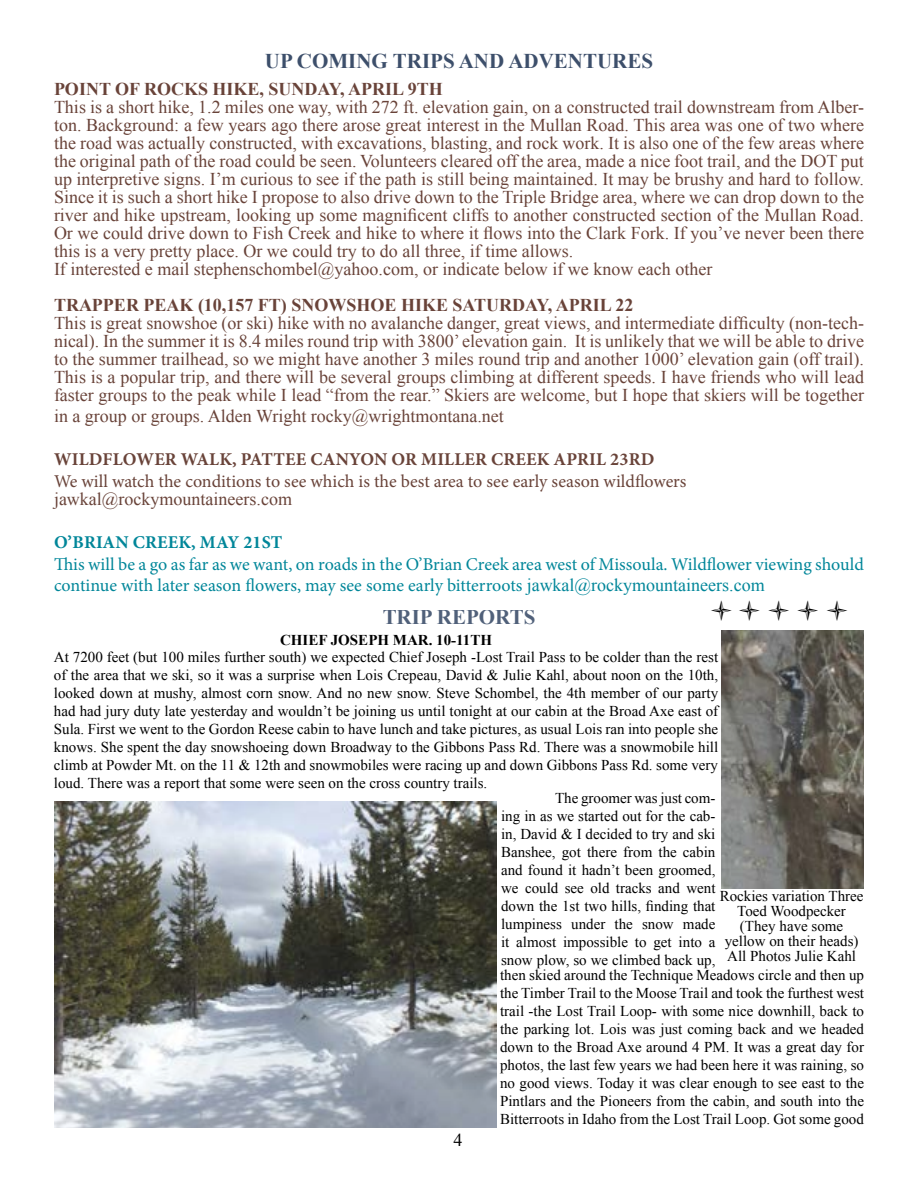
<style>
.page{position:relative;width:918px;height:1188px;background:#fff}
.page>*{position:absolute;margin:0;border:0;box-sizing:border-box;transform-origin:0 0}
.t1{font:24px "Webdings";color:#000}
.t2{font:700 21px "Times New Roman";color:#3d4f6b}
.t3{font:18px/18px "Times New Roman";color:#694339}
.t4{font:18px/21.6px "Minion Pro";letter-spacing:-.01em;color:#008699}
.t5{font:700 18px "Times New Roman";color:#694339}
.t6{font:18px "Minion Pro";letter-spacing:-.005em;color:#694339}
.t7{font:700 18px "Minion Pro";letter-spacing:.01em;color:#694339}
.t8{font:700 18px "Minion Pro";letter-spacing:.01em;color:#008699}
.t9{font:18px "Times New Roman";color:#000}
.t10{font:15px/18px "Times New Roman";color:#000;text-align:justify}
.t11{font:700 15px "Times New Roman";color:#000}
.s1{font-family:"Times New Roman"}
</style>
<div class="page">
<img style="left:721px;top:631px;width:143px;height:258px">
<img style="left:54px;top:801px;width:442px;height:327px">
<h2 class="t2" style="left:265px;top:47px;width:390px">UP COMING TRIPS AND ADVENTURES</h2>
<p class="t5" style="left:54px;top:76px;width:390px">POINT OF ROC KS HIKE, SUNDAY, APRIL 9TH</p>
<p class="t3" style="left:54px;top:97px;width:812px">This is a short hike, 1.2 miles one way, with 272 ft. elevation gain, on a constructed trail downstream from Alber&shy;ton. Background: a few years ago there arose great interest in the Mullan Road. This area was one of two where the road was actually constructed, with excavations, blasting, and rock work. It is also one of the few areas where the original path of the road could be seen. Volunteers cleared off the area, made a nice foot trail, and the DOT put up interpretive signs. I’m curious to see if the path is still being maintained. It may be brushy and hard to follow.<br>Since it is such a short hike I propose to also drive down to the Triple Bridge area, where we can drop down to the river and hike upstream, looking up some magnificent cliffs to another constructed section of the Mullan Road.<br>Or we could drive down to Fish Creek and hike to where it flows into the Clark Fork. If you’ve never been there this is a very pretty place. Or we could try to do all three, if time allows.<br>If interested e mail stephenschombel@yahoo.com, or indicate below if we know each other</p>
<p class="t5" style="left:54px;top:292px;width:581px">TRAPPER PEAK (10,157 FT) SNOWSHOE HIKE SATURDAY, APRIL 22</p>
<p class="t3" style="left:54px;top:313px;width:812px;text-align:justify">This is great snowshoe (or ski) hike with no avalanche danger, great views, and intermediate difficulty (non-tech&shy;nical). In the summer it is 8.4 miles round trip with 3800’ elevation gain. It is unlikely that we will be able to drive to the summer trailhead, so we might have another 3 miles round trip and another 1000’ elevation gain (off trail).<br>This is a popular trip, and there will be several groups climbing at different speeds. I have friends who will lead faster groups to the peak while I lead “from the rear.” Skiers are welcome, but I hope that skiers will be together</p>
<p class="t3" style="left:54px;top:407px;width:451px">in a group or groups. Alden Wright rocky@wrightmontana.net</p>
<p class="t7" style="left:54px;top:447px;width:600px">WILDFLOWER WALK, PATTEE CANYON OR MILLER CREEK APRIL 23RD</p>
<p class="t6" style="left:54px;top:469px;width:634px">We will watch the conditions to see which is the best area to see early season wildflowers</p>
<p class="t3" style="left:54px;top:490px;width:240px">jawkal@rockymountaineers.com</p>
<p class="t8" style="left:54px;top:530px;width:230px">O’BRIAN CREEK, MAY 21ST</p>
<p class="t4" style="left:54px;top:553px;width:812px">This will be a go as far as we want, on roads in the O’Brian Creek area west of Missoula. Wildflower viewing should continue with later season flowers, may see some early bitterroots <span class="s1">jawkal@rockymountaineers.com</span></p>
<h2 class="t2" style="left:383px;top:603px;width:154px">TRIP REPORTS</h2>
<h1 class="t1" style="left:710px;top:598px;width:141px">●●●●●</h1>
<p class="t11" style="left:280px;top:630px;width:213px">CHIEF JOSEPH MAR. 10-11TH</p>
<p class="t10" style="left:54px;top:647px;width:666px">At 7200 feet (but 100 miles further south) we expected Chief Joseph -Lost Trail Pass to be colder than the rest of the area that we ski, so it was a surprise when Lois Crepeau, David &amp; Julie Kahl, about noon on the 10th, looked down at mushy, almost corn snow. And no new snow. Steve Schombel, the 4th member of our party had had jury duty late yesterday and wouldn’t be joining us until tonight at our cabin at the Broad Axe east of Sula. First we went to the Gordon Reese cabin to have lunch and take pictures, as usual Lois ran into people she knows. She spent the day snowshoeing down Broadway to the Gibbons Pass Rd. There was a snowmobile hill climb at Powder Mt. on the 11 &amp; 12th and snowmobiles were racing up and down Gibbons Pass Rd. some very loud. There was a report that some were seen on the cross country trails.</p>
<p class="t10" style="left:501px;top:789px;width:216px;text-indent:54px">The groomer was just com&shy;ing in as we started out for the cab&shy;in, David &amp; I decided to try and ski Banshee, got there from the cabin and found it hadn’t been groomed, we could see old tracks and went down the 1st two hills, finding that lumpiness under the snow made it almost impossible to get into a snow plow, so we climbed back up,</p>
<p class="t10" style="left:720px;top:889px;width:145px;line-height:15px;text-align:center">Rockies variation Three<br>Toed Woodpecker (They have some yellow on their heads)<br>All Photos Julie Kahl</p>
<p class="t10" style="left:500px;top:966px;width:365px">then skied around the Technique Meadows circle and then up the Timber Trail to the Moose Trail and took the furthest west trail -the Lost Trail Loop- with some nice downhill, back to the parking lot. Lois was just coming back and we headed down to the Broad Axe around 4 PM. It was a great day for photos, the last few years we had been here it was raining, so no good views. Today it was clear enough to see east to the Pintlars and the Pioneers from the cabin, and south into the Bitterroots in Idaho from the Lost Trail Loop. Got some good</p>
<p class="t9" style="left:453px;top:1128px;width:10px">4</p>
</div>
